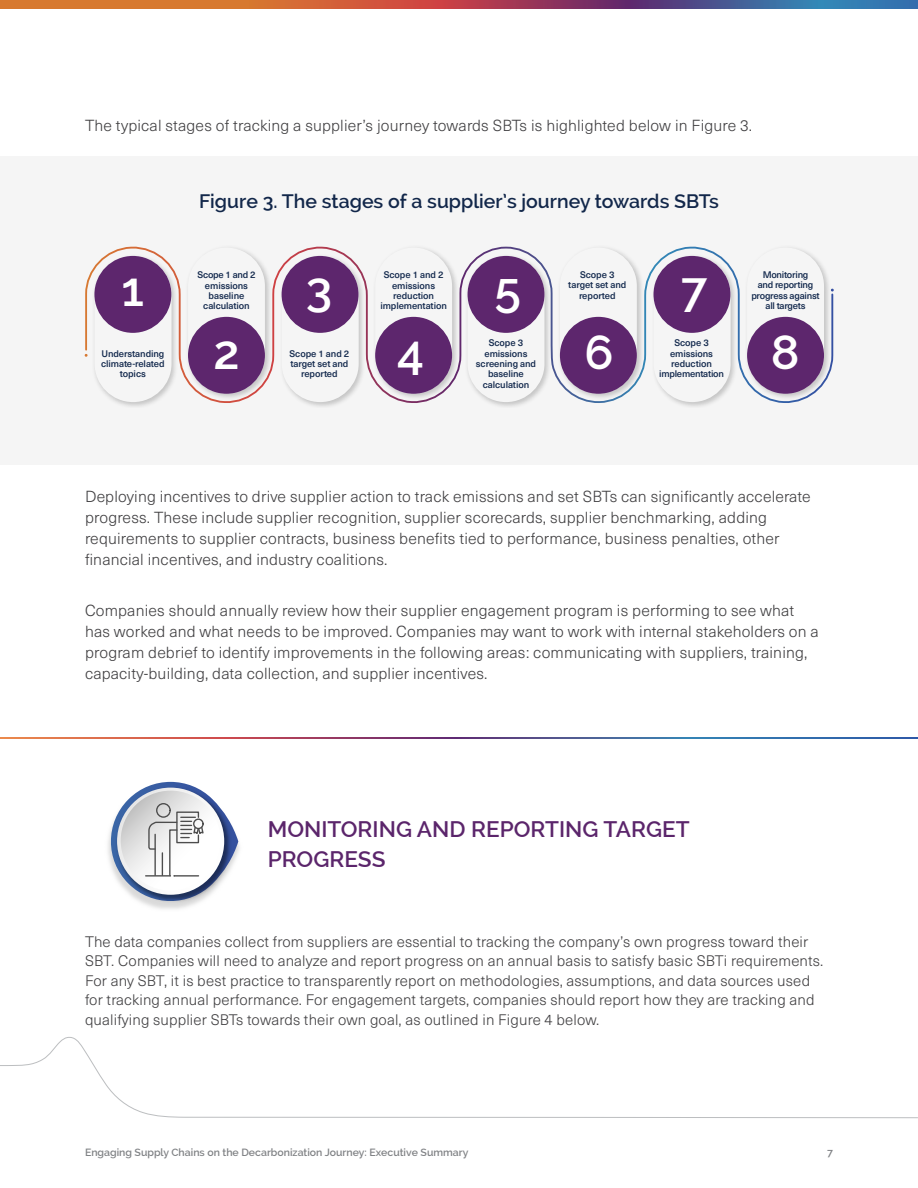
<style>
.page{position:relative;width:918px;height:1188px;background:#fff}
.page>*{position:absolute;margin:0;border:0;box-sizing:border-box;transform-origin:0 0}
.t1{font:600 48px "Raleway";color:#fff}
.t2{font:600 22.5px/30px "Raleway";color:#5b256b}
.t3{font:600 19.5px "Raleway";color:#12274a}
.t4{font:300 15.75px/21px "Neue Haas Unica";letter-spacing:.01em;color:#414042}
.t5{font:300 15px/19.5px "Neue Haas Unica";letter-spacing:.01em;color:#414042}
.t6{font:600 10.5px "Raleway";color:#808285}
.t7{font:500 9.45px/10.4px "Neue Haas Unica";letter-spacing:-.01em;color:#12284c;text-align:center}
</style>
<div class="page">
<div style="left:1px;top:157px;width:917px;height:308px;background:#f1f1f1"></div>
<svg style="left:1px;top:0;width:917px;height:9px;background:#995e5c"></svg>
<svg style="left:0;top:1037px;width:918px;height:82px"></svg>
<svg style="left:0;top:737px;width:918px;height:2px;background:#7b5b7c"></svg>
<svg style="left:84px;top:246px;width:750px;height:130px"></svg>
<img style="left:184px;top:246px;width:90px;height:157px">
<div style="left:188px;top:248px;width:77px;height:146px;background:#f5f5f5;border-radius:38px"></div>
<img style="left:370px;top:246px;width:91px;height:157px">
<div style="left:375px;top:248px;width:77px;height:146px;background:#f5f5f5;border-radius:38px"></div>
<img style="left:555px;top:246px;width:91px;height:157px">
<div style="left:560px;top:248px;width:77px;height:146px;background:#f5f5f5;border-radius:38px"></div>
<img style="left:742px;top:246px;width:91px;height:157px">
<div style="left:747px;top:248px;width:77px;height:146px;background:#f5f5f5;border-radius:38px"></div>
<img style="left:90px;top:251px;width:91px;height:155px">
<div style="left:95px;top:256px;width:77px;height:146px;background:#f5f5f5;border-radius:38px"></div>
<img style="left:277px;top:251px;width:91px;height:155px">
<div style="left:282px;top:256px;width:77px;height:146px;background:#f5f5f5;border-radius:38px"></div>
<img style="left:463px;top:251px;width:91px;height:155px">
<div style="left:468px;top:256px;width:76px;height:146px;background:#f5f5f5;border-radius:38px"></div>
<img style="left:649px;top:251px;width:91px;height:155px">
<div style="left:654px;top:256px;width:77px;height:146px;background:#f5f5f5;border-radius:38px"></div>
<div style="left:188px;top:317px;width:77px;height:77px;background:#5d266d;border-radius:50%"></div>
<div style="left:375px;top:317px;width:77px;height:77px;background:#5d266d;border-radius:50%"></div>
<div style="left:282px;top:256px;width:77px;height:77px;background:#5d266d;border-radius:50%"></div>
<div style="left:468px;top:256px;width:76px;height:77px;background:#5d266d;border-radius:50%"></div>
<div style="left:94px;top:256px;width:77px;height:77px;background:#5d266d;border-radius:50%"></div>
<div style="left:560px;top:317px;width:77px;height:77px;background:#5d266d;border-radius:50%"></div>
<div style="left:747px;top:317px;width:77px;height:77px;background:#5d266d;border-radius:50%"></div>
<div style="left:654px;top:256px;width:76px;height:77px;background:#5d266d;border-radius:50%"></div>
<svg style="left:108px;top:782px;width:130px;height:125px"></svg>
<p class="t4" style="left:85px;top:114px;width:669px">The typical stages of tracking a supplier’s journey towards SBTs is highlighted below in Figure 3.</p>
<p class="t3" style="left:199px;top:190px;width:521px">Figure 3. The stages of a supplier’s journey towards SBTs</p>
<p class="t7" style="left:197px;top:269px;width:60px">Scope 1 and 2 emissions baseline calculation</p>
<p class="t7" style="left:380px;top:269px;width:68px">Scope 1 and 2 emissions reduction implementation</p>
<p class="t7" style="left:568px;top:269px;width:60px">Scope 3 target set and reported</p>
<p class="t7" style="left:751px;top:269px;width:70px">Monitoring<br>and reporting progress against</p>
<h1 class="t1" style="left:122px;top:262px;width:24px">1</h1>
<h1 class="t1" style="left:306px;top:262px;width:28px">3</h1>
<h1 class="t1" style="left:495px;top:262px;width:28px">5</h1>
<h1 class="t1" style="left:681px;top:262px;width:29px">7</h1>
<p class="t7" style="left:766px;top:300px;width:42px">all targets</p>
<h1 class="t1" style="left:213px;top:324px;width:28px">2</h1>
<h1 class="t1" style="left:397px;top:324px;width:28px">4</h1>
<h1 class="t1" style="left:585px;top:324px;width:31px">6</h1>
<h1 class="t1" style="left:771px;top:324px;width:30px">8</h1>
<p class="t7" style="left:101px;top:348px;width:65px">Understanding climate-related topics</p>
<p class="t7" style="left:290px;top:348px;width:61px">Scope 1 and 2 target set and reported</p>
<p class="t7" style="left:476px;top:337px;width:62px">Scope 3 emissions screening and baseline calculation</p>
<p class="t7" style="left:659px;top:337px;width:66px">Scope 3 emissions reduction implementation</p>
<p class="t4" style="left:85px;top:485px;width:727px">Deploying incentives to drive supplier action to track emissions and set SBTs can significantly accelerate progress. These include supplier recognition, supplier scorecards, supplier benchmarking, adding requirements to supplier contracts, business benefits tied to performance, business penalties, other financial incentives, and industry coalitions.</p>
<p class="t4" style="left:85px;top:599px;width:735px">Companies should annually review how their supplier engagement program is performing to see what has worked and what needs to be improved. Companies may want to work with internal stakeholders on a program debrief to identify improvements in the following areas: communicating with suppliers, training, capacity-building, data collection, and supplier incentives.</p>
<h2 class="t2" style="left:268px;top:814px;width:423px">MONITORING AND REPORTING TARGET<br>PROGRESS</h2>
<p class="t5" style="left:85px;top:931px;width:740px">The data companies collect from suppliers are essential to tracking the company’s own progress toward their SBT. Companies will need to analyze and report progress on an annual basis to satisfy basic SBTi requirements.<br>For any SBT, it is best practice to transparently report on methodologies, assumptions, and data sources used for tracking annual performance. For engagement targets, companies should report how they are tracking and qualifying supplier SBTs towards their own goal, as outlined in Figure 4 below.</p>
<p class="t6" style="left:85px;top:1146px;width:385px">Engaging Supply Chains on the Decarbonization Journey: Executive Summary</p>
<p class="t6" style="left:827px;top:1146px;width:7px">7</p>
</div>
